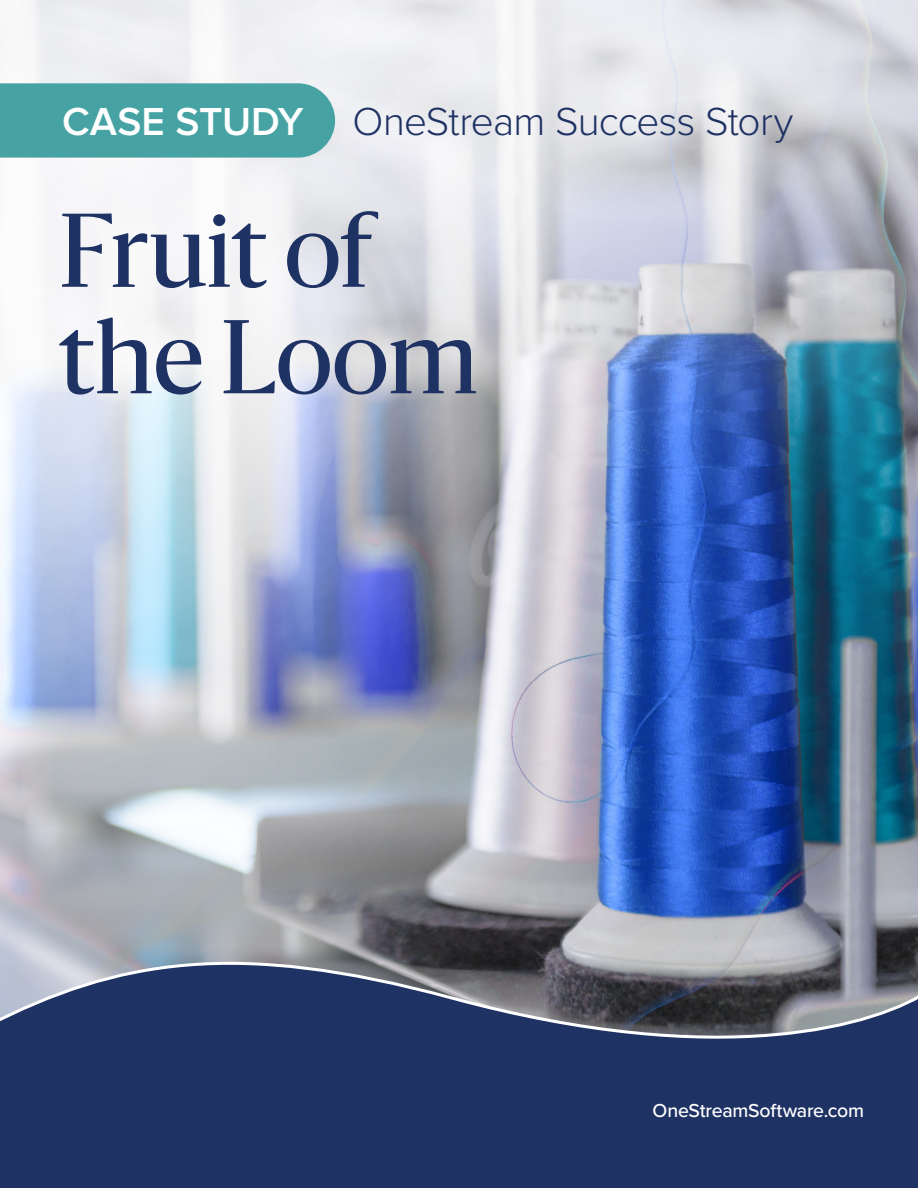
<style>
.page{position:relative;width:918px;height:1188px;background:#fff}
.page>*{position:absolute;margin:0;border:0;box-sizing:border-box;transform-origin:0 0}
.t1{font:97.5px/106.5px "Sanomat";color:#1f3264}
.t2{font:300 40.5px "Proxima Nova";letter-spacing:-.02em;color:#1f3264}
.t3{font:600 40.5px "Proxima Nova";color:#fff}
.t4{font:500 19.5px "Proxima Nova";letter-spacing:-.015em;color:#fff}
</style>
<div class="page">
<div style="left:0;top:916px;width:918px;height:272px;background:#1f3264"></div>
<img style="left:0;top:0;width:918px;height:1039px">
<div style="left:0;top:83px;width:335px;height:75px;background:#47a3a3"></div>
<h2 class="t3" style="left:62px;top:98px;width:243px">CASE STUDY</h2>
<h2 class="t2" style="left:353px;top:98px;width:442px">OneStream Success Story</h2>
<h1 class="t1" style="left:59px;top:192px;width:420px">Fruit of the Loom</h1>
<p class="t4" style="left:653px;top:1096px;width:213px">OneStreamSoftware.com</p>
</div>
